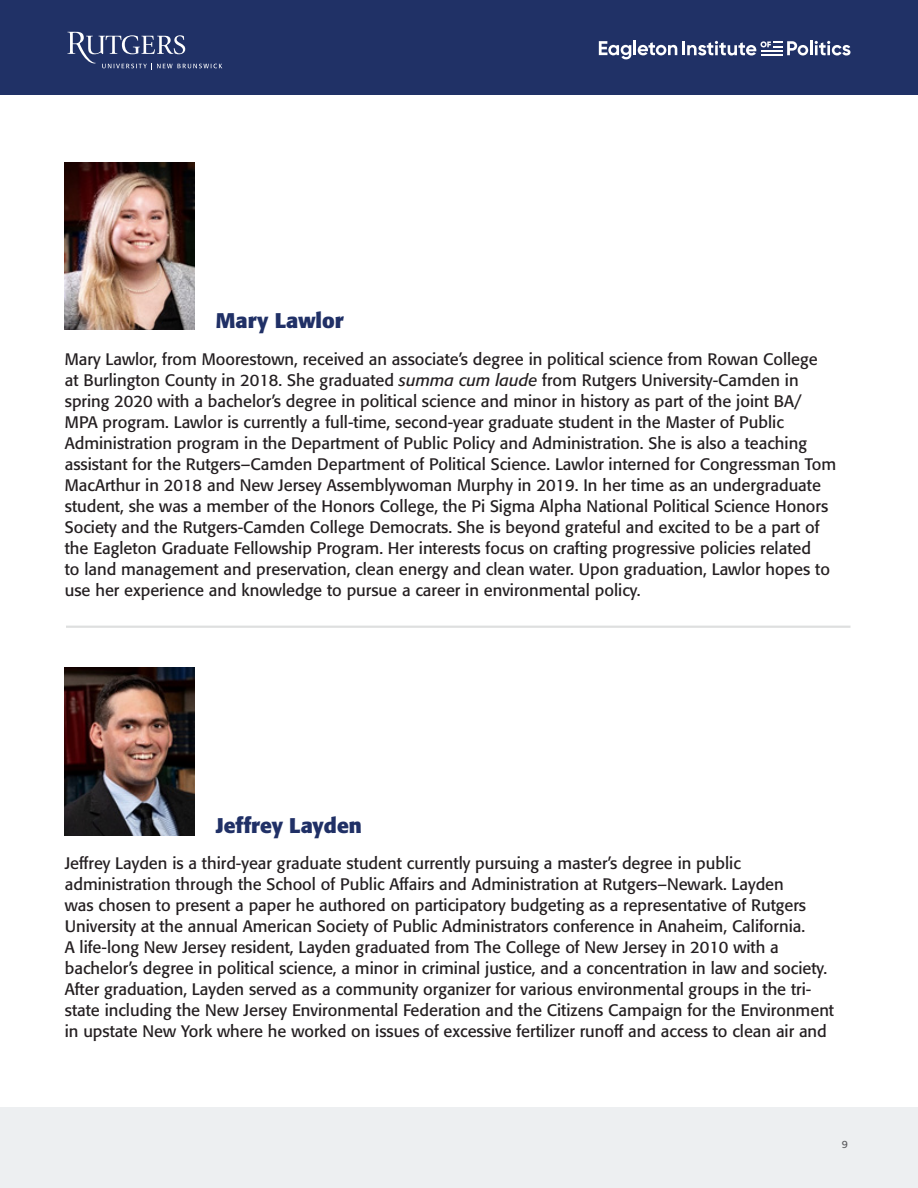
<style>
.page{position:relative;width:918px;height:1188px;background:#fff}
.page>*{position:absolute;margin:0;border:0;box-sizing:border-box;transform-origin:0 0}
.Bodycopy{font:700 21px "Formata BQ";color:#203066}
.Bodycopy-2{font:16.5px/21px "Formata BQ";color:#241f21}
.t1{font:10.5px "Formata BQ";color:#5c5c5f}
.s1{font-style:italic}
</style>
<div class="page">
<div style="left:0;top:1108px;width:918px;height:80px;background:#edeff1"></div>
<div style="left:0;top:0;width:918px;height:94px;background:#203166"></div>
<svg style="left:67px;top:31px;width:155px;height:39px"></svg>
<svg style="left:599px;top:41px;width:32px;height:18px"></svg>
<hr style="left:633px;top:41px;width:3px;height:14px;background:#fff">
<svg style="left:638px;top:42px;width:39px;height:14px"></svg>
<hr style="left:810px;top:41px;width:3px;height:14px;background:#fff">
<svg style="left:815px;top:41px;width:35px;height:15px"></svg>
<hr style="left:682px;top:41px;width:3px;height:14px;background:#fff">
<svg style="left:687px;top:41px;width:121px;height:15px"></svg>
<hr style="left:66px;top:626px;width:784px;height:2px;background:#bdbfbf">
<img style="left:65px;top:667px;width:129px;height:168px">
<img style="left:65px;top:162px;width:129px;height:168px">
<p class="Bodycopy" style="left:216px;top:308px;width:129px">Mary Lawlor</p>
<p class="Bodycopy-2" style="left:65px;top:348px;width:773px">Mary Lawlor, from Moorestown, received an associate’s degree in political science from Rowan College<br>at Burlington County in 2018. She graduated <span class="s1">summa cum laude</span> from Rutgers University-Camden in spring 2020 with a bachelor’s degree in political science and minor in history as part of the joint BA/ MPA program. Lawlor is currently a full-time, second-year graduate student in the Master of Public Administration program in the Department of Public Policy and Administration. She is also a teaching assistant for the Rutgers–Camden Department of Political Science. Lawlor interned for Congressman Tom MacArthur in 2018 and New Jersey Assemblywoman Murphy in 2019. In her time as an undergraduate student, she was a member of the Honors College, the Pi Sigma Alpha National Political Science Honors Society and the Rutgers-Camden College Democrats. She is beyond grateful and excited to be a part of the Eagleton Graduate Fellowship Program. Her interests focus on crafting progressive policies related<br>to land management and preservation, clean energy and clean water. Upon graduation, Lawlor hopes to use her experience and knowledge to pursue a career in environmental policy.</p>
<p class="Bodycopy" style="left:216px;top:812px;width:148px">Jeffrey Layden</p>
<p class="Bodycopy-2" style="left:65px;top:853px;width:771px">Jeffrey Layden is a third-year graduate student currently pursuing a master’s degree in public administration through the School of Public Affairs and Administration at Rutgers–Newark. Layden<br>was chosen to present a paper he authored on participatory budgeting as a representative of Rutgers University at the annual American Society of Public Administrators conference in Anaheim, California.<br>A life-long New Jersey resident, Layden graduated from The College of New Jersey in 2010 with a bachelor’s degree in political science, a minor in criminal justice, and a concentration in law and society.<br>After graduation, Layden served as a community organizer for various environmental groups in the tri&shy;state including the New Jersey Environmental Federation and the Citizens Campaign for the Environment in upstate New York where he worked on issues of excessive fertilizer runoff and access to clean air and</p>
<p class="t1" style="left:842px;top:1138px;width:8px">9</p>
</div>
